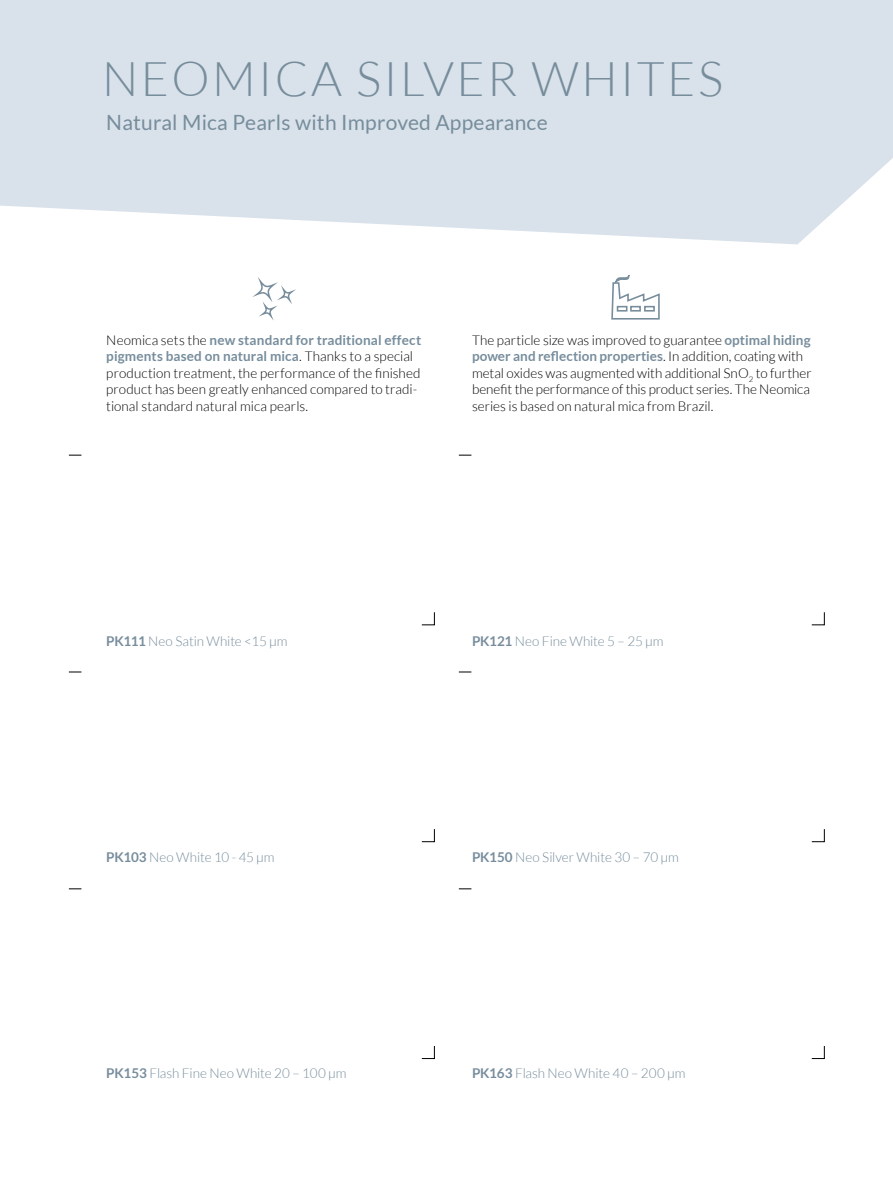
<style>
.page{position:relative;width:893px;height:1188px;background:#fff}
.page>*{position:absolute;margin:0;border:0;box-sizing:border-box;transform-origin:0 0}
.t1{font:300 48px "Lato";letter-spacing:.05em;color:#778d9c}
.t2{font:21px "Lato";letter-spacing:.01em;color:#778d9c}
.t3{font:300 13.5px/16.5px "Lato";color:#000}
.t4{font:300 13.5px "Lato";color:#778d9c}
.s1{font-weight:700;color:#778d9c}
.s2{font-weight:700}
</style>
<div class="page">
<svg style="left:0;top:0;width:893px;height:244px;background:#dce4eb"></svg>
<svg style="left:252px;top:277px;width:44px;height:44px"></svg>
<svg style="left:421px;top:612px;width:14px;height:13px"></svg>
<svg style="left:69px;top:455px;width:12px;height:1px"></svg>
<svg style="left:811px;top:612px;width:14px;height:13px"></svg>
<svg style="left:459px;top:455px;width:12px;height:1px"></svg>
<svg style="left:421px;top:829px;width:14px;height:13px"></svg>
<svg style="left:69px;top:672px;width:12px;height:1px"></svg>
<svg style="left:811px;top:829px;width:14px;height:13px"></svg>
<svg style="left:459px;top:672px;width:12px;height:1px"></svg>
<svg style="left:421px;top:1046px;width:14px;height:13px"></svg>
<svg style="left:69px;top:889px;width:12px;height:1px"></svg>
<svg style="left:811px;top:1046px;width:14px;height:13px"></svg>
<svg style="left:459px;top:889px;width:12px;height:1px"></svg>
<svg style="left:611px;top:275px;width:49px;height:45px"></svg>
<h1 class="t1" style="left:102px;top:53px;width:623px">NEOMICA SILVER WHITES</h1>
<h2 class="t2" style="left:106px;top:110px;width:443px">Natural Mica Pearls with Improved Appearance</h2>
<p class="t3" style="left:106px;top:332px;width:316px">Neomica sets the <span class="s1">new standard for traditional effect pigments based on natural mica</span>. Thanks to a special production treatment, the performance of the finished product has been greatly enhanced compared to tradi&shy;tional standard natural mica pearls.</p>
<p class="t3" style="left:472px;top:332px;width:341px">The particle size was improved to guarantee <span class="s1">optimal hiding power and reflection properties</span>. In addition, coating with metal oxides was augmented with additional SnO<sub>2</sub> to further benefit the performance of this product series. The Neomica series is based on natural mica from Brazil.</p>
<p class="t4" style="left:106px;top:634px;width:183px"><span class="s2">PK111</span> Neo Satin White &lt;15 µm</p>
<p class="t4" style="left:472px;top:634px;width:193px"><span class="s2">PK121</span> Neo Fine White 5 – 25 µm</p>
<p class="t4" style="left:106px;top:850px;width:170px"><span class="s2">PK103</span> Neo White 10 - 45 µm</p>
<p class="t4" style="left:472px;top:850px;width:208px"><span class="s2">PK150</span> Neo Silver White 30 – 70 µm</p>
<p class="t4" style="left:106px;top:1066px;width:242px"><span class="s2">PK153</span> Flash Fine Neo White 20 – 100 µm</p>
<p class="t4" style="left:472px;top:1066px;width:215px"><span class="s2">PK163</span> Flash Neo White 40 – 200 µm</p>
</div>
